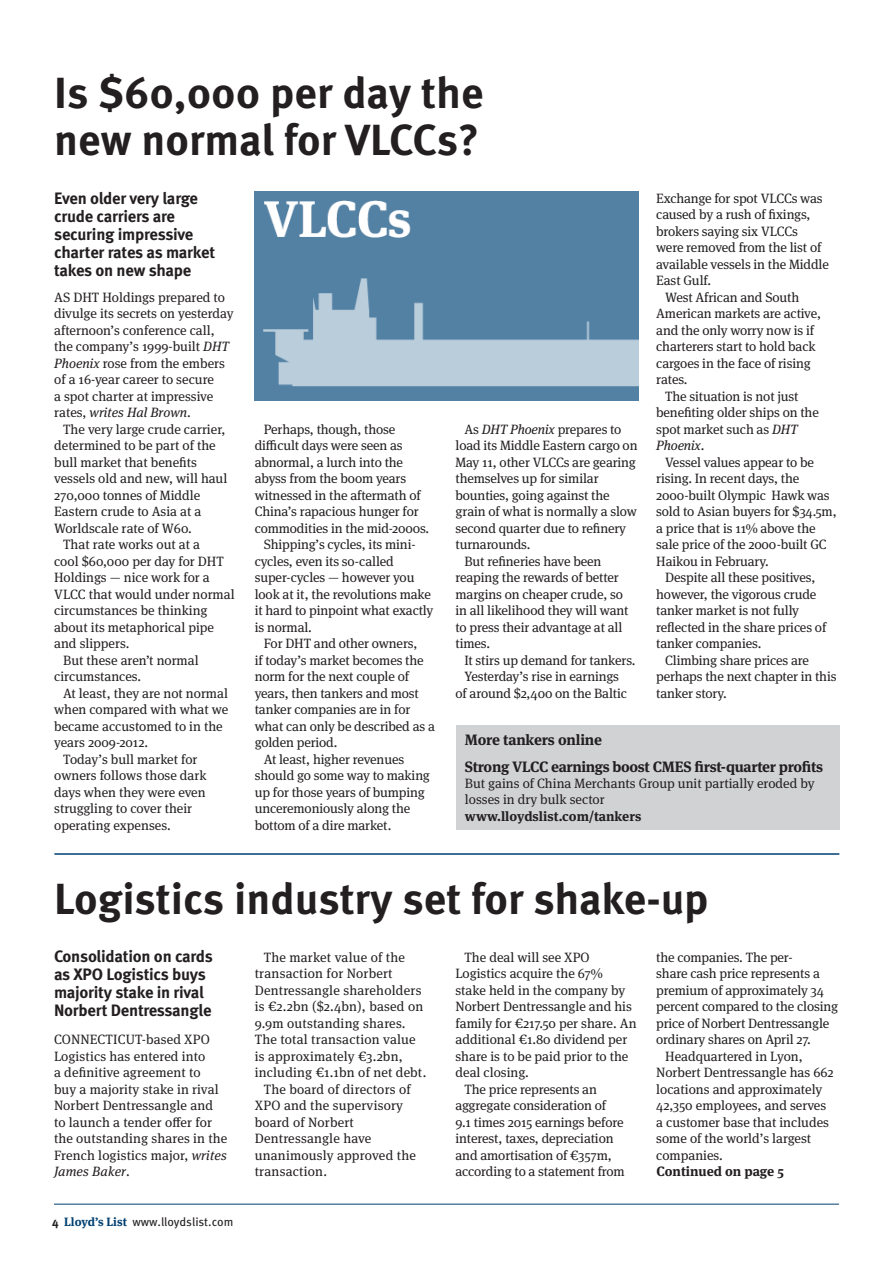
<style>
.page{position:relative;width:893px;height:1263px;background:#fff}
.page>*{position:absolute;margin:0;border:0;box-sizing:border-box;transform-origin:0 0}
.Downpage_headline_bo{font:700 43.5px/46.5px "Meta OT";color:#231f20}
.Standfirst{font:700 16.5px/18px "Meta OT";letter-spacing:-.015em;color:#231f20}
.Kicker_title{font:700 15px "Meta Serif OT";letter-spacing:-.02em;color:#231f20}
.Body_indent{font:13.5px/16.5px "Meta Serif OT";letter-spacing:-.01em;color:#231f20}
.Body_no_indent{font:13.5px/16.5px "Meta Serif OT";color:#231f20}
.Body_indent-2{font:13.5px/16.5px "Meta Serif OT";letter-spacing:.015em;color:#231f20}
.Kicker_text{font:13.5px/16.2px "Meta Serif OT";color:#231f20}
.Kicker_link{font:700 13.5px "Meta Serif OT";color:#231f20}
.Continued_on{font:700 13.5px "Meta Serif OT";color:#231f20}
.t1{font:12px "Meta OT";letter-spacing:-.005em;color:#231f20}
.s1{font-style:italic}
.s2{font-weight:700}
.s3{font-family:"Meta Serif OT";font-weight:700;color:#004071}
</style>
<div class="page">
<hr style="left:54px;top:1204px;width:785px;height:1px;background:#004071">
<div style="left:456px;top:725px;width:383px;height:105px;background:#d1d2d4"></div>
<hr style="left:54px;top:853px;width:785px;height:2px;background:#004071">
<img style="left:255px;top:191px;width:383px;height:210px">
<p class="Downpage_headline_bo" style="left:54px;top:71px;width:431px">Is $60,000 per day the new normal for VLCCs?</p>
<p class="Standfirst" style="left:54px;top:190px;width:163px">Even older very large crude carriers are securing impressive charter rates as market takes on new shape</p>
<p class="Body_no_indent" style="left:54px;top:289px;width:181px">AS DHT Holdings prepared to divulge its secrets on yesterday afternoon’s conference call, the company’s 1999-built <span class="s1">DHT<br>Phoenix</span> rose from the embers of a 16-year career to secure<br>a spot charter at impressive rates, <span class="s1">writes Hal Brown</span>.</p>
<p class="Body_indent" style="left:54px;top:421px;width:175px;text-indent:9px">The very large crude carrier, determined to be part of the bull market that benefits vessels old and new, will haul<br>270,000 tonnes of Middle<br>Eastern crude to Asia at a<br>Worldscale rate of W60.</p>
<p class="Body_indent" style="left:54px;top:536px;width:182px;text-indent:9px">That rate works out at a<br>cool $60,000 per day for DHT<br>Holdings — nice work for a<br>VLCC that would under normal circumstances be thinking about its metaphorical pipe and slippers.</p>
<p class="Body_indent" style="left:54px;top:652px;width:146px;text-indent:9px">But these aren’t normal circumstances.</p>
<p class="Body_indent" style="left:54px;top:685px;width:176px;text-indent:9px">At least, they are not normal when compared with what we became accustomed to in the years 2009-2012.</p>
<p class="Body_indent" style="left:54px;top:751px;width:154px;text-indent:9px">Today’s bull market for owners follows those dark days when they were even struggling to cover their operating expenses.</p>
<p class="Body_indent" style="left:255px;top:421px;width:176px;text-indent:9px">Perhaps, though, those difficult days were seen as abnormal, a lurch into the abyss from the boom years witnessed in the aftermath of<br>China’s rapacious hunger for commodities in the mid-2000s.</p>
<p class="Body_indent" style="left:255px;top:536px;width:180px;text-indent:9px">Shipping’s cycles, its mini&shy;cycles, even its so-called super-cycles — however you look at it, the revolutions make it hard to pinpoint what exactly is normal.</p>
<p class="Body_indent" style="left:255px;top:635px;width:182px;text-indent:9px">For DHT and other owners,<br>if today’s market becomes the norm for the next couple of years, then tankers and most tanker companies are in for what can only be described as a golden period.</p>
<p class="Body_indent" style="left:255px;top:751px;width:177px;text-indent:9px">At least, higher revenues should go some way to making up for those years of bumping unceremoniously along the bottom of a dire market.</p>
<p class="Body_indent" style="left:455px;top:421px;width:184px;text-indent:9px">As <span class="s1">DHT Phoenix</span> prepares to load its Middle Eastern cargo on<br>May 11, other VLCCs are gearing themselves up for similar bounties, going against the grain of what is normally a slow second quarter due to refinery turnarounds.</p>
<p class="Body_indent" style="left:455px;top:553px;width:175px;text-indent:9px">But refineries have been reaping the rewards of better margins on cheaper crude, so in all likelihood they will want to press their advantage at all times.</p>
<p class="Body_indent" style="left:464px;top:652px;width:173px">It stirs up demand for tankers.</p>
<p class="Body_indent" style="left:455px;top:668px;width:173px;text-align:center">Yesterday’s rise in earnings<br>of around $2,400 on the Baltic</p>
<p class="Body_indent" style="left:656px;top:190px;width:174px">Exchange for spot VLCCs was caused by a rush of fixings, brokers saying six VLCCs<br>were removed from the list of available vessels in the Middle<br>East Gulf.</p>
<p class="Body_indent" style="left:656px;top:289px;width:166px;text-indent:9px">West African and South<br>American markets are active, and the only worry now is if charterers start to hold back cargoes in the face of rising rates.</p>
<p class="Body_indent" style="left:656px;top:388px;width:164px;text-indent:9px">The situation is not just benefiting older ships on the spot market such as <span class="s1">DHT<br>Phoenix</span>.</p>
<p class="Body_indent" style="left:656px;top:454px;width:182px;text-indent:9px">Vessel values appear to be rising. In recent days, the<br>2000-built Olympic Hawk was sold to Asian buyers for $34.5m, a price that is 11% above the sale price of the 2000-built GC<br>Haikou in February.</p>
<p class="Body_indent" style="left:656px;top:569px;width:172px;text-indent:9px">Despite all these positives, however, the vigorous crude tanker market is not fully reflected in the share prices of tanker companies.</p>
<p class="Body_indent" style="left:656px;top:652px;width:182px;text-indent:9px">Climbing share prices are perhaps the next chapter in this tanker story.</p>
<p class="Kicker_title" style="left:465px;top:731px;width:139px">More tankers online</p>
<p class="Kicker_title" style="left:465px;top:757px;width:360px">Strong VLCC earnings boost CMES first-quarter profits</p>
<p class="Kicker_text" style="left:465px;top:776px;width:351px">But gains of China Merchants Group unit partially eroded by losses in dry bulk sector</p>
<p class="Kicker_link" style="left:465px;top:808px;width:178px">www.lloydslist.com/tankers</p>
<p class="Downpage_headline_bo" style="left:54px;top:877px;width:656px">Logistics industry set for shake-up</p>
<p class="Standfirst" style="left:54px;top:948px;width:160px">Consolidation on cards as XPO Logistics buys majority stake in rival<br>Norbert Dentressangle</p>
<p class="Body_no_indent" style="left:54px;top:1031px;width:175px">CONNECTICUT-based XPO<br>Logistics has entered into<br>a definitive agreement to<br>buy a majority stake in rival<br>Norbert Dentressangle and to launch a tender offer for the outstanding shares in the<br>French logistics major, <span class="s1">writes<br>James Baker</span>.</p>
<p class="t1" style="left:52px;top:1214px;width:183px"><span class="s2">4</span> <span class="s3">Lloyd’s List</span> www.lloydslist.com</p>
<p class="Body_indent-2" style="left:255px;top:949px;width:173px;text-indent:9px">The market value of the transaction for Norbert<br>Dentressangle shareholders is €2.2bn ($2.4bn), based on<br>9.9m outstanding shares.<br>The total transaction value is approximately €3.2bn, including €1.1bn of net debt.</p>
<p class="Body_indent-2" style="left:255px;top:1081px;width:163px;text-indent:9px">The board of directors of<br>XPO and the supervisory board of Norbert<br>Dentressangle have unanimously approved the transaction.</p>
<p class="Body_indent" style="left:455px;top:949px;width:183px;text-indent:9px">The deal will see XPO<br>Logistics acquire the 67% stake held in the company by<br>Norbert Dentressangle and his family for €217.50 per share. An additional €1.80 dividend per share is to be paid prior to the deal closing.</p>
<p class="Body_indent" style="left:455px;top:1081px;width:171px;text-indent:9px">The price represents an aggregate consideration of<br>9.1 times 2015 earnings before interest, taxes, depreciation and amortisation of €357m, according to a statement from</p>
<p class="Body_indent" style="left:656px;top:949px;width:183px">the companies. The per-<br>share cash price represents a premium of approximately 34 percent compared to the closing price of Norbert Dentressangle ordinary shares on April 27.</p>
<p class="Body_indent" style="left:656px;top:1048px;width:179px;text-indent:9px">Headquartered in Lyon,<br>Norbert Dentressangle has 662 locations and approximately<br>42,350 employees, and serves a customer base that includes some of the world’s largest companies.</p>
<p class="Continued_on" style="left:656px;top:1163px;width:129px">Continued on page 5</p>
</div>
